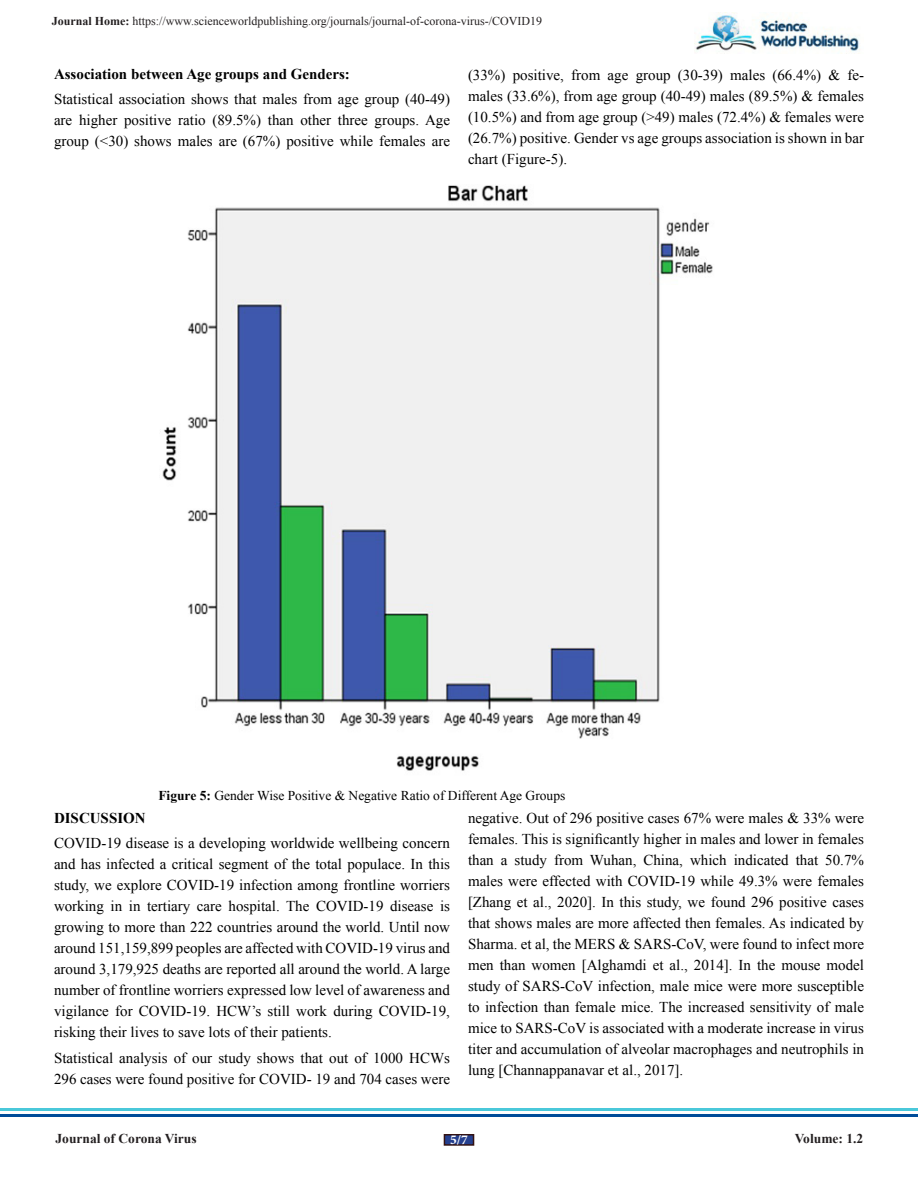
<style>
.page{position:relative;width:918px;height:1188px;background:#fff}
.page>*{position:absolute;margin:0;border:0;box-sizing:border-box;transform-origin:0 0}
.t1{font:15px/21px "Times New Roman";color:#000;text-align:justify}
.t2{font:700 15px "Times New Roman";color:#000}
.t3{font:13.5px "Times New Roman";color:#000}
.t4{font:700 13.5px "Times New Roman";color:#231f20}
.t5{font:700 13.5px "Minion Pro";color:#fff}
.t6{font:12px "Times New Roman";color:#231f20}
.s1{font-weight:700}
</style>
<div class="page">
<div style="left:444px;top:1134px;width:30px;height:12px;background:#25408f;border:2px solid #331313"></div>
<hr style="left:0;top:1109px;width:918px;height:2px;background:#4ac8da">
<hr style="left:0;top:1115px;width:918px;height:2px;background:#004c99">
<img style="left:695px;top:13px;width:165px;height:41px">
<img style="left:162px;top:185px;width:551px;height:586px">
<p class="t6" style="left:52px;top:13px;width:492px"><span class="s1">Journal Home:</span> https://www.scienceworldpublishing.org/journals/journal-of-corona-virus-/COVID19</p>
<p class="t2" style="left:54px;top:63px;width:297px">Association between Age groups and Genders:</p>
<p class="t1" style="left:54px;top:88px;width:398px">Statistical association shows that males from age group (40-49) are higher positive ratio (89.5%) than other three groups. Age group (&lt;30) shows males are (67%) positive while females are</p>
<p class="t1" style="left:468px;top:64px;width:398px">(33%) positive, from age group (30-39) males (66.4%) &amp; fe&shy;males (33.6%), from age group (40-49) males (89.5%) &amp; females (10.5%) and from age group (&gt;49) males (72.4%) &amp; females were (26.7%) positive. Gender vs age groups association is shown in bar chart (Figure-5).</p>
<p class="t3" style="left:158px;top:787px;width:408px"><span class="s1">Figure 5:</span> Gender Wise Positive &amp; Negative Ratio of Different Age Groups</p>
<p class="t2" style="left:54px;top:807px;width:93px">DISCUSSION</p>
<p class="t1" style="left:54px;top:833px;width:398px">COVID-19 disease is a developing worldwide wellbeing concern and has infected a critical segment of the total populace. In this study, we explore COVID-19 infection among frontline worriers working in in tertiary care hospital. The COVID-19 disease is growing to more than 222 countries around the world. Until now around 151,159,899 peoples are affected with COVID-19 virus and around 3,179,925 deaths are reported all around the world. A large number of frontline worriers expressed low level of awareness and vigilance for COVID-19. HCW’s still work during COVID-19, risking their lives to save lots of their patients.</p>
<p class="t1" style="left:54px;top:1047px;width:398px">Statistical analysis of our study shows that out of 1000 HCWs<br>296 cases were found positive for COVID- 19 and 704 cases were</p>
<p class="t1" style="left:468px;top:807px;width:398px">negative. Out of 296 positive cases 67% were males &amp; 33% were females. This is significantly higher in males and lower in females than a study from Wuhan, China, which indicated that 50.7% males were effected with COVID-19 while 49.3% were females [Zhang et al., 2020]. In this study, we found 296 positive cases that shows males are more affected then females. As indicated by Sharma. et al, the MERS &amp; SARS-CoV, were found to infect more men than women [Alghamdi et al., 2014]. In the mouse model study of SARS-CoV infection, male mice were more susceptible to infection than female mice. The increased sensitivity of male mice to SARS-CoV is associated with a moderate increase in virus titer and accumulation of alveolar macrophages and neutrophils in lung [Channappanavar et al., 2017].</p>
<p class="t4" style="left:56px;top:1129px;width:143px">Journal of Corona Virus</p>
<p class="t4" style="left:795px;top:1129px;width:70px">Volume: 1.2</p>
<p class="t5" style="left:450px;top:1130px;width:19px">5/7</p>
</div>
